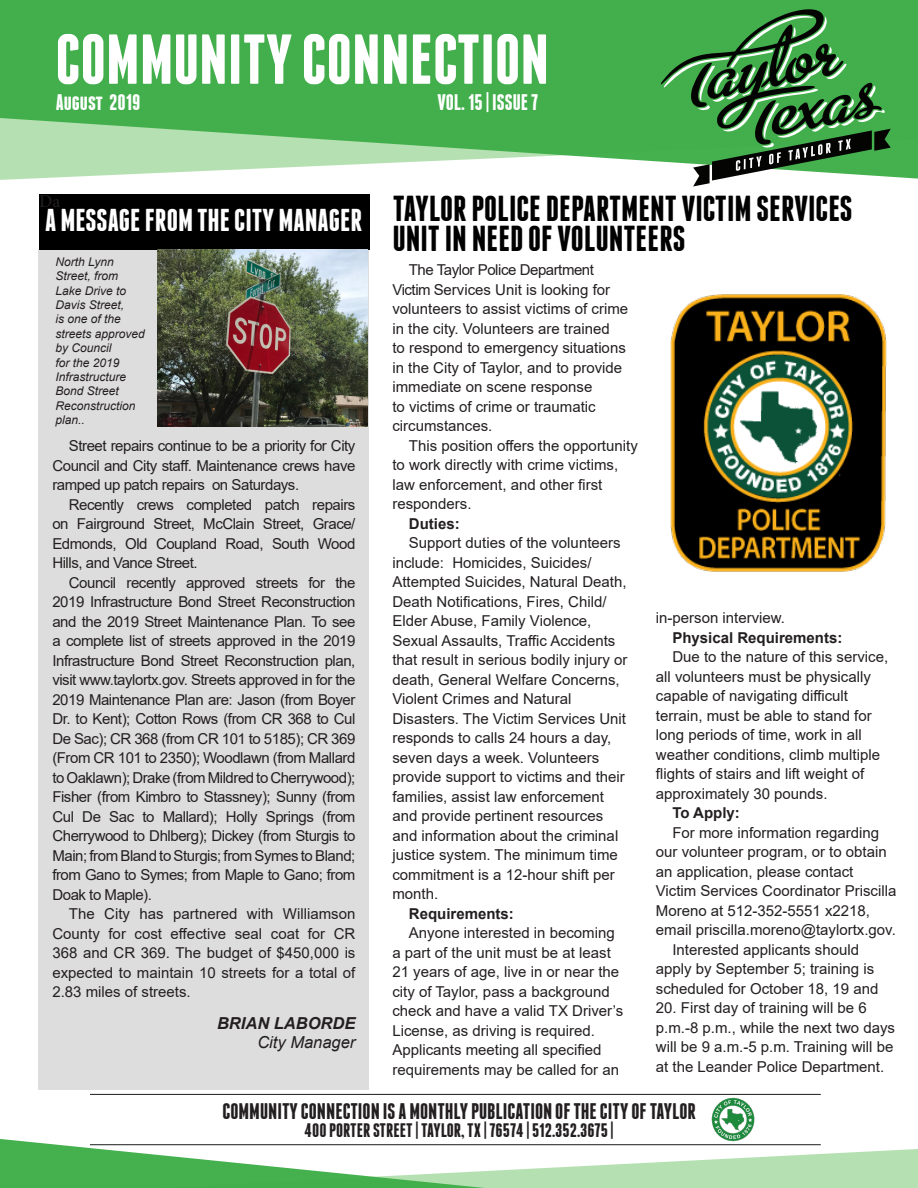
<style>
.page{position:relative;width:918px;height:1188px;background:#fff}
.page>*{position:absolute;margin:0;border:0;box-sizing:border-box;transform-origin:0 0}
.t1{font:700 70.5px "Franchise";color:#fff}
.HEADLINE_STYLE{font:700 36px/30px "Franchise";color:#000}
.t2{font:700 31.5px "Franchise";color:#fff}
.t3{font:700 22.5px "Franchise";color:#231f20}
.t4{font:700 22.5px "Franchise";color:#fff}
.t5{font:700 19.5px "Franchise";color:#231f20}
.t6{font:18px "Minion Pro";color:#231f20}
.HEADLINE_STYLE-2{font:italic 700 16.5px/19.5px "Arial";color:#231f20;text-align:right}
.HEADLINE_STYLE-3{font:15px/19.5px "Arial";color:#231f20}
.HEADLINE_STYLE-4{font:700 15px "Arial";color:#231f20}
.HEADLINE_STYLE-5{font:italic 12px/14.4px "Arial";color:#231f20}
.s1{font-weight:400}
</style>
<div class="page">
<svg style="left:0;top:0;width:918px;height:187px;background:#66be6d"></svg>
<svg style="left:0;top:1139px;width:918px;height:49px"></svg>
<div style="left:39px;top:194px;width:330px;height:56px;background:#000"></div>
<div style="left:39px;top:250px;width:330px;height:839px;background:#dedddd"></div>
<hr style="left:90px;top:1094px;width:731px;height:1px;background:#000">
<hr style="left:90px;top:1144px;width:731px;height:1px;background:#000">
<img style="left:711px;top:1097px;width:43px;height:44px">
<svg style="left:659px;top:9px;width:232px;height:177px;background:#4f9354"></svg>
<img style="left:158px;top:250px;width:210px;height:177px">
<img style="left:670px;top:294px;width:217px;height:278px">
<p class="t1" style="left:56px;top:26px;width:495px">COMMUNITY CONNECTION</p>
<p class="t4" style="left:56px;top:92px;width:86px">August 2019</p>
<p class="t4" style="left:437px;top:92px;width:102px">VOL. 15 | ISSUE 7</p>
<p class="t6" style="left:39px;top:190px;width:23px">Da</p>
<p class="t2" style="left:45px;top:205px;width:319px">A MESSAGE FROM THE CITY MANAGER</p>
<p class="HEADLINE_STYLE-5" style="left:56px;top:255px;width:91px">North Lynn<br>Street, from<br>Lake Drive to<br>Davis Street,<br>is one of the streets approved by Council<br>for the 2019<br>Infrastructure<br>Bond Street<br>Reconstruction plan..</p>
<p class="HEADLINE_STYLE-3" style="left:52px;top:436px;width:305px;text-align:justify;text-indent:16px">Street repairs continue to be a priority for City Council and City staff. Maintenance crews have ramped up patch repairs on Saturdays.</p>
<p class="HEADLINE_STYLE-3" style="left:52px;top:495px;width:305px;text-align:justify;text-indent:16px">Recently crews completed patch repairs on Fairground Street, McClain Street, Grace/ Edmonds, Old Coupland Road, South Wood Hills, and Vance Street.</p>
<p class="HEADLINE_STYLE-3" style="left:52px;top:573px;width:305px;text-align:justify;text-indent:16px">Council recently approved streets for the 2019 Infrastructure Bond Street Reconstruction and the 2019 Street Maintenance Plan. To see a complete list of streets approved in the 2019<br>Infrastructure Bond Street Reconstruction plan, visit www.taylortx.gov. Streets approved in for the 2019 Maintenance Plan are: Jason (from Boyer Dr. to Kent); Cotton Rows (from CR 368 to Cul De Sac); CR 368 (from CR 101 to 5185); CR 369 (From CR 101 to 2350); Woodlawn (from Mallard to Oaklawn); Drake (from Mildred to Cherrywood); Fisher (from Kimbro to Stassney); Sunny (from Cul De Sac to Mallard); Holly Springs (from Cherrywood to Dhlberg); Dickey (from Sturgis to Main; from Bland to Sturgis; from Symes to Bland; from Gano to Symes; from Maple to Gano; from Doak to Maple).</p>
<p class="HEADLINE_STYLE-3" style="left:52px;top:904px;width:305px;text-align:justify;text-indent:16px">The City has partnered with Williamson County for cost effective seal coat for CR 368 and CR 369. The budget of $450,000 is expected to maintain 10 streets for a total of 2.83 miles of streets.</p>
<p class="HEADLINE_STYLE-2" style="left:217px;top:1014px;width:140px">BRIAN LABORDE<br><span class="s1">City Manager</span></p>
<p class="HEADLINE_STYLE" style="left:393px;top:194px;width:461px">TAYLOR POLICE DEPARTMENT VICTIM SERVICES<br>UNIT IN NEED OF VOLUNTEERS</p>
<p class="HEADLINE_STYLE-3" style="left:392px;top:260px;width:237px;text-indent:17px">The Taylor Police Department<br>Victim Services Unit is looking for volunteers to assist victims of crime in the city. Volunteers are trained<br>to respond to emergency situations in the City of Taylor, and to provide immediate on scene response<br>to victims of crime or traumatic circumstances.</p>
<p class="HEADLINE_STYLE-3" style="left:392px;top:436px;width:247px;text-indent:17px">This position offers the opportunity to work directly with crime victims, law enforcement, and other first responders.</p>
<p class="HEADLINE_STYLE-4" style="left:409px;top:513px;width:52px">Duties:</p>
<p class="HEADLINE_STYLE-3" style="left:392px;top:533px;width:237px;text-indent:17px">Support duties of the volunteers include: Homicides, Suicides/<br>Attempted Suicides, Natural Death,<br>Death Notifications, Fires, Child/<br>Elder Abuse, Family Violence,<br>Sexual Assaults, Traffic Accidents that result in serious bodily injury or death, General Welfare Concerns,<br>Violent Crimes and Natural<br>Disasters. The Victim Services Unit responds to calls 24 hours a day, seven days a week. Volunteers provide support to victims and their families, assist law enforcement and provide pertinent resources and information about the criminal justice system. The minimum time commitment is a 12-hour shift per month.</p>
<p class="HEADLINE_STYLE-4" style="left:409px;top:903px;width:107px">Requirements:</p>
<p class="HEADLINE_STYLE-3" style="left:392px;top:923px;width:232px;text-indent:17px">Anyone interested in becoming a part of the unit must be at least<br>21 years of age, live in or near the city of Taylor, pass a background check and have a valid TX Driver’s<br>License, as driving is required.<br>Applicants meeting all specified requirements may be called for an</p>
<p class="HEADLINE_STYLE-3" style="left:656px;top:608px;width:131px">in-person interview.</p>
<p class="HEADLINE_STYLE-4" style="left:672px;top:627px;width:172px">Physical Requirements:</p>
<p class="HEADLINE_STYLE-3" style="left:656px;top:647px;width:234px;text-indent:17px">Due to the nature of this service, all volunteers must be physically capable of navigating difficult terrain, must be able to stand for long periods of time, work in all weather conditions, climb multiple flights of stairs and lift weight of approximately 30 pounds.</p>
<p class="HEADLINE_STYLE-4" style="left:672px;top:803px;width:69px">To Apply:</p>
<p class="HEADLINE_STYLE-3" style="left:656px;top:823px;width:242px;text-indent:17px">For more information regarding our volunteer program, or to obtain an application, please contact Victim Services Coordinator Priscilla Moreno at 512-352-5551 x2218, email priscilla.moreno@taylortx.gov.</p>
<p class="HEADLINE_STYLE-3" style="left:656px;top:940px;width:224px;text-align:center">Interested applicants should apply by September 5; training is scheduled for October 18, 19 and</p>
<p class="HEADLINE_STYLE-3" style="left:656px;top:998px;width:241px">20. First day of training will be 6 p.m.-8 p.m., while the next two days will be 9 a.m.-5 p.m. Training will be at the Leander Police Department.</p>
<p class="t3" style="left:222px;top:1100px;width:475px">COMMUNITY CONNECTION IS A MONTHLY PUBLICATION OF THE CITY OF TAYLOR</p>
<p class="t5" style="left:305px;top:1121px;width:311px">400 PORTER STREET | TAYLOR, TX | 76574 | 512.352.3675 |</p>
</div>
